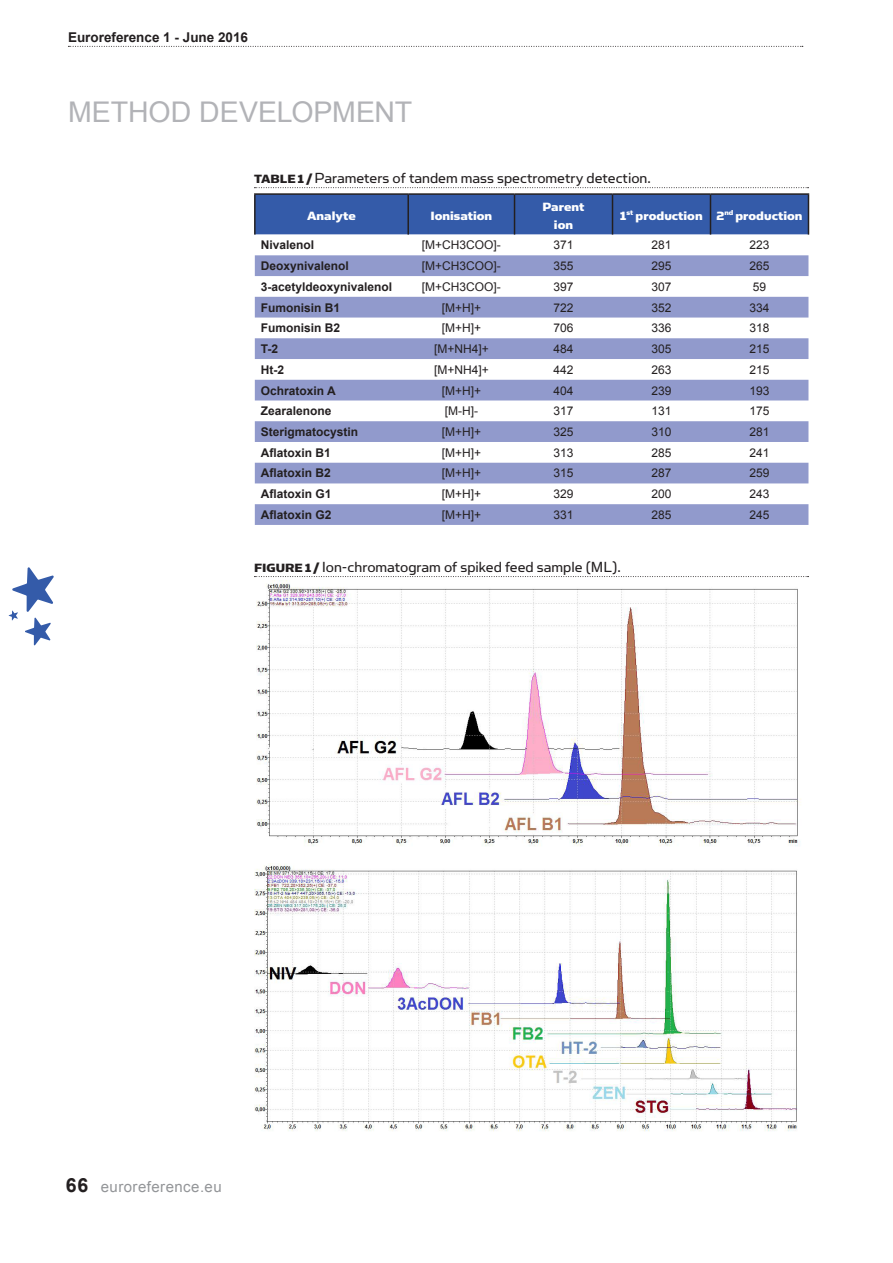
<style>
.page{position:relative;width:893px;height:1263px;background:#fff}
.page>*{position:absolute;margin:0;border:0;box-sizing:border-box;transform-origin:0 0}
.Surtitre{font:28.5px "Arial";color:#b2b3b7}
.Titre_figure{font:16.5px "Simian Text Orangutan";color:#231f20}
.t1{font:15px "Arial";letter-spacing:.03em;color:#939598}
.Titre_tableau{font:13.5px "Simian Text Chimpanzee";color:#fff}
.t2{font:700 13.5px "Arial";color:#231f20}
.texte_dans_tablo{font:12px "Arial";color:#231f20}
.texte_dans_tablo_gra{font:700 12px "Arial";color:#231f20}
.s1{font-family:"Simian Text Chimpanzee";font-size:13.5px}
.s2{font-weight:700;font-size:19.5px;color:#231f20}
</style>
<div class="page">
<svg style="left:9px;top:567px;width:45px;height:79px"></svg>
<svg style="left:68px;top:46px;width:735px;height:1px"></svg>
<svg style="left:254px;top:187px;width:554px;height:1px"></svg>
<svg style="left:254px;top:576px;width:554px;height:1px"></svg>
<div style="left:256px;top:195px;width:552px;height:40px;background:#345ba9"></div>
<svg style="left:255px;top:255px;width:553px;height:270px;fill:#919acc"></svg>
<hr style="left:254px;top:193px;width:154px;height:2px;background:#231f20">
<hr style="left:254px;top:195px;width:2px;height:40px;background:#231f20">
<hr style="left:408px;top:193px;width:106px;height:2px;background:#231f20">
<hr style="left:407px;top:195px;width:2px;height:40px;background:#231f20">
<hr style="left:514px;top:193px;width:98px;height:2px;background:#231f20">
<hr style="left:514px;top:195px;width:1px;height:40px;background:#231f20">
<hr style="left:612px;top:193px;width:98px;height:2px;background:#231f20">
<hr style="left:612px;top:195px;width:1px;height:40px;background:#231f20">
<hr style="left:710px;top:193px;width:99px;height:2px;background:#231f20">
<hr style="left:710px;top:195px;width:1px;height:40px;background:#231f20">
<hr style="left:808px;top:195px;width:1px;height:40px;background:#231f20">
<img style="left:254px;top:863px;width:544px;height:269px">
<img style="left:256px;top:581px;width:542px;height:266px">
<p class="t2" style="left:68px;top:28px;width:182px">Euroreference 1 - June 2016</p>
<p class="Surtitre" style="left:68px;top:93px;width:346px">METHOD DEVELOPMENT</p>
<p class="Titre_figure" style="left:254px;top:169px;width:398px"><span class="s1">TABLE 1 /</span> Parameters of tandem mass spectrometry detection.</p>
<p class="Titre_tableau" style="left:307px;top:208px;width:50px">Analyte</p>
<p class="Titre_tableau" style="left:430px;top:208px;width:63px">Ionisation</p>
<p class="Titre_tableau" style="left:543px;top:199px;width:43px">Parent</p>
<p class="Titre_tableau" style="left:554px;top:217px;width:21px">ion</p>
<p class="Titre_tableau" style="left:620px;top:208px;width:84px">1<sup>st</sup> production</p>
<p class="Titre_tableau" style="left:716px;top:208px;width:87px">2<sup>nd</sup> production</p>
<p class="texte_dans_tablo_gra" style="left:261px;top:237px;width:55px">Nivalenol</p>
<p class="texte_dans_tablo" style="left:422px;top:237px;width:81px">[M+CH3COO]-</p>
<p class="texte_dans_tablo" style="left:553px;top:237px;width:22px">371</p>
<p class="texte_dans_tablo" style="left:651px;top:237px;width:22px">281</p>
<p class="texte_dans_tablo" style="left:749px;top:237px;width:22px">223</p>
<p class="texte_dans_tablo_gra" style="left:261px;top:258px;width:90px">Deoxynivalenol</p>
<p class="texte_dans_tablo" style="left:422px;top:258px;width:81px">[M+CH3COO]-</p>
<p class="texte_dans_tablo" style="left:553px;top:258px;width:22px">355</p>
<p class="texte_dans_tablo" style="left:651px;top:258px;width:22px">295</p>
<p class="texte_dans_tablo" style="left:749px;top:258px;width:22px">265</p>
<p class="texte_dans_tablo_gra" style="left:261px;top:279px;width:133px">3-acetyldeoxynivalenol</p>
<p class="texte_dans_tablo" style="left:422px;top:279px;width:81px">[M+CH3COO]-</p>
<p class="texte_dans_tablo" style="left:553px;top:279px;width:22px">397</p>
<p class="texte_dans_tablo" style="left:651px;top:279px;width:22px">307</p>
<p class="texte_dans_tablo" style="left:753px;top:279px;width:15px">59</p>
<p class="texte_dans_tablo_gra" style="left:261px;top:299px;width:81px">Fumonisin B1</p>
<p class="texte_dans_tablo" style="left:442px;top:299px;width:41px">[M+H]+</p>
<p class="texte_dans_tablo" style="left:553px;top:299px;width:22px">722</p>
<p class="texte_dans_tablo" style="left:651px;top:299px;width:22px">352</p>
<p class="texte_dans_tablo" style="left:749px;top:299px;width:22px">334</p>
<p class="texte_dans_tablo_gra" style="left:261px;top:320px;width:81px">Fumonisin B2</p>
<p class="texte_dans_tablo" style="left:442px;top:320px;width:41px">[M+H]+</p>
<p class="texte_dans_tablo" style="left:553px;top:320px;width:22px">706</p>
<p class="texte_dans_tablo" style="left:651px;top:320px;width:22px">336</p>
<p class="texte_dans_tablo" style="left:749px;top:320px;width:22px">318</p>
<p class="texte_dans_tablo_gra" style="left:261px;top:341px;width:19px">T-2</p>
<p class="texte_dans_tablo" style="left:434px;top:341px;width:56px">[M+NH4]+</p>
<p class="texte_dans_tablo" style="left:553px;top:341px;width:22px">484</p>
<p class="texte_dans_tablo" style="left:651px;top:341px;width:22px">305</p>
<p class="texte_dans_tablo" style="left:749px;top:341px;width:22px">215</p>
<p class="texte_dans_tablo_gra" style="left:261px;top:362px;width:25px">Ht-2</p>
<p class="texte_dans_tablo" style="left:434px;top:362px;width:56px">[M+NH4]+</p>
<p class="texte_dans_tablo" style="left:553px;top:362px;width:22px">442</p>
<p class="texte_dans_tablo" style="left:651px;top:362px;width:22px">263</p>
<p class="texte_dans_tablo" style="left:749px;top:362px;width:22px">215</p>
<p class="texte_dans_tablo_gra" style="left:261px;top:382px;width:76px">Ochratoxin A</p>
<p class="texte_dans_tablo" style="left:442px;top:382px;width:41px">[M+H]+</p>
<p class="texte_dans_tablo" style="left:553px;top:382px;width:22px">404</p>
<p class="texte_dans_tablo" style="left:651px;top:382px;width:22px">239</p>
<p class="texte_dans_tablo" style="left:749px;top:382px;width:22px">193</p>
<p class="texte_dans_tablo_gra" style="left:261px;top:403px;width:72px">Zearalenone</p>
<p class="texte_dans_tablo" style="left:445px;top:403px;width:35px">[M-H]-</p>
<p class="texte_dans_tablo" style="left:553px;top:403px;width:22px">317</p>
<p class="texte_dans_tablo" style="left:651px;top:403px;width:22px">131</p>
<p class="texte_dans_tablo" style="left:749px;top:403px;width:22px">175</p>
<p class="texte_dans_tablo_gra" style="left:261px;top:424px;width:99px">Sterigmatocystin</p>
<p class="texte_dans_tablo" style="left:442px;top:424px;width:41px">[M+H]+</p>
<p class="texte_dans_tablo" style="left:553px;top:424px;width:22px">325</p>
<p class="texte_dans_tablo" style="left:651px;top:424px;width:22px">310</p>
<p class="texte_dans_tablo" style="left:749px;top:424px;width:22px">281</p>
<p class="texte_dans_tablo_gra" style="left:261px;top:444px;width:72px">Aflatoxin B1</p>
<p class="texte_dans_tablo" style="left:442px;top:445px;width:41px">[M+H]+</p>
<p class="texte_dans_tablo" style="left:553px;top:445px;width:22px">313</p>
<p class="texte_dans_tablo" style="left:651px;top:445px;width:22px">285</p>
<p class="texte_dans_tablo" style="left:749px;top:445px;width:22px">241</p>
<p class="texte_dans_tablo_gra" style="left:261px;top:465px;width:72px">Aflatoxin B2</p>
<p class="texte_dans_tablo" style="left:442px;top:465px;width:41px">[M+H]+</p>
<p class="texte_dans_tablo" style="left:553px;top:465px;width:22px">315</p>
<p class="texte_dans_tablo" style="left:651px;top:465px;width:22px">287</p>
<p class="texte_dans_tablo" style="left:749px;top:465px;width:22px">259</p>
<p class="texte_dans_tablo_gra" style="left:261px;top:486px;width:72px">Aflatoxin G1</p>
<p class="texte_dans_tablo" style="left:442px;top:486px;width:41px">[M+H]+</p>
<p class="texte_dans_tablo" style="left:553px;top:486px;width:22px">329</p>
<p class="texte_dans_tablo" style="left:651px;top:486px;width:22px">200</p>
<p class="texte_dans_tablo" style="left:749px;top:486px;width:22px">243</p>
<p class="texte_dans_tablo_gra" style="left:261px;top:507px;width:72px">Aflatoxin G2</p>
<p class="texte_dans_tablo" style="left:442px;top:507px;width:41px">[M+H]+</p>
<p class="texte_dans_tablo" style="left:553px;top:507px;width:22px">331</p>
<p class="texte_dans_tablo" style="left:651px;top:507px;width:22px">285</p>
<p class="texte_dans_tablo" style="left:749px;top:507px;width:22px">245</p>
<p class="Titre_figure" style="left:254px;top:558px;width:368px"><span class="s1">FIGURE 1 /</span> Ion-chromatogram of spiked feed sample (ML).</p>
<p class="t1" style="left:66px;top:1177px;width:157px"><span class="s2">66</span> euroreference.eu</p>
</div>
